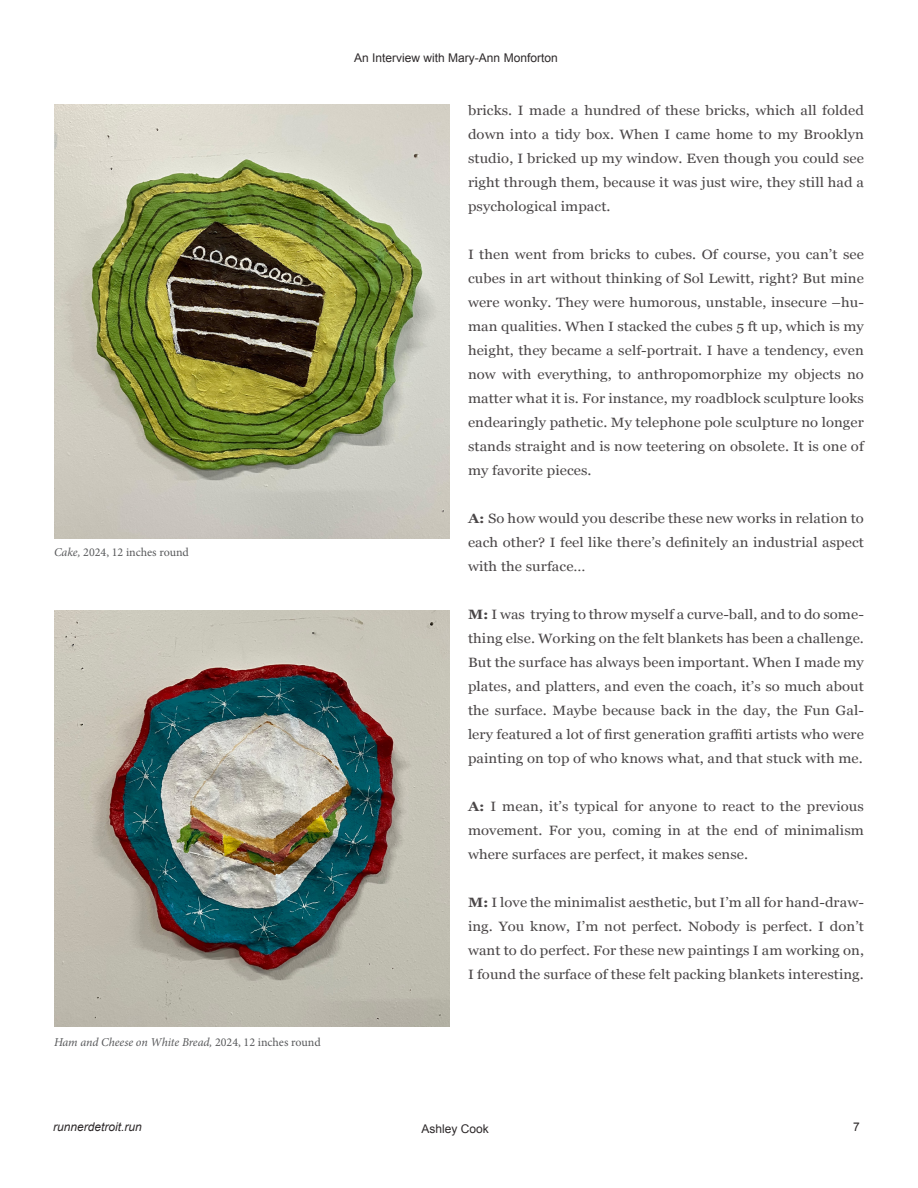
<style>
.page{position:relative;width:918px;height:1188px;background:#fff}
.page>*{position:absolute;margin:0;border:0;box-sizing:border-box;transform-origin:0 0}
.t1{font:13.5px/24px "Georgia";letter-spacing:.005em;color:#4a4647;text-align:justify;scale:1.1 1}
.t2{font:12px "Arial";color:#2d292a}
.t3{font:italic 12px "Minion Pro";letter-spacing:-.01em;color:#58595b}
.t4{font:12px "Minion Pro";color:#58595b}
.t5{font:italic 12px "Arial";color:#2d292a}
.s1{font-style:italic}
.s2{font-style:normal}
.s3{font-weight:700}
</style>
<div class="page">
<img style="left:54px;top:104px;width:396px;height:434px">
<img style="left:54px;top:610px;width:396px;height:416px">
<p class="t4" style="left:54px;top:544px;width:136px"><span class="s1">Cake,</span> 2024, 12 inches round</p>
<p class="t3" style="left:54px;top:1033px;width:268px">Ham and Cheese on White Bread, <span class="s2">2024, 12 inches round</span></p>
<p class="t2" style="left:354px;top:50px;width:205px">An Interview with Mary-Ann Monforton</p>
<p class="t1" style="left:468px;top:97px;width:361px">bricks. I made a hundred of these bricks, which all folded down into a tidy box. When I came home to my Brooklyn studio, I bricked up my window. Even though you could see right through them, because it was just wire, they still had a psychological impact.</p>
<p class="t1" style="left:468px;top:241px;width:361px">I then went from bricks to cubes. Of course, you can’t see cubes in art without thinking of Sol Lewitt, right? But mine were wonky. They were humorous, unstable, insecure –hu&shy;man qualities. When I stacked the cubes 5 ft up, which is my height, they became a self-portrait. I have a tendency, even now with everything, to anthropomorphize my objects no matter what it is. For instance, my roadblock sculpture looks endearingly pathetic. My telephone pole sculpture no longer stands straight and is now teetering on obsolete. It is one of my favorite pieces.</p>
<p class="t1" style="left:468px;top:505px;width:361px"><span class="s3">A:</span> So how would you describe these new works in relation to each other? I feel like there’s definitely an industrial aspect with the surface…</p>
<p class="t1" style="left:468px;top:601px;width:361px"><span class="s3">M:</span> I was trying to throw myself a curve-ball, and to do some&shy;thing else. Working on the felt blankets has been a challenge.<br>But the surface has always been important. When I made my plates, and platters, and even the coach, it’s so much about the surface. Maybe because back in the day, the Fun Gal&shy;lery featured a lot of first generation graffiti artists who were painting on top of who knows what, and that stuck with me.</p>
<p class="t1" style="left:468px;top:793px;width:361px"><span class="s3">A:</span> I mean, it’s typical for anyone to react to the previous movement. For you, coming in at the end of minimalism where surfaces are perfect, it makes sense.</p>
<p class="t1" style="left:468px;top:889px;width:362px"><span class="s3">M:</span> I love the minimalist aesthetic, but I’m all for hand-draw&shy;ing. You know, I’m not perfect. Nobody is perfect. I don’t want to do perfect. For these new paintings I am working on, I found the surface of these felt packing blankets interesting.</p>
<p class="t5" style="left:53px;top:1119px;width:90px">runnerdetroit.run</p>
<p class="t2" style="left:853px;top:1119px;width:8px">7</p>
<p class="t2" style="left:422px;top:1121px;width:69px">Ashley Cook</p>
</div>
